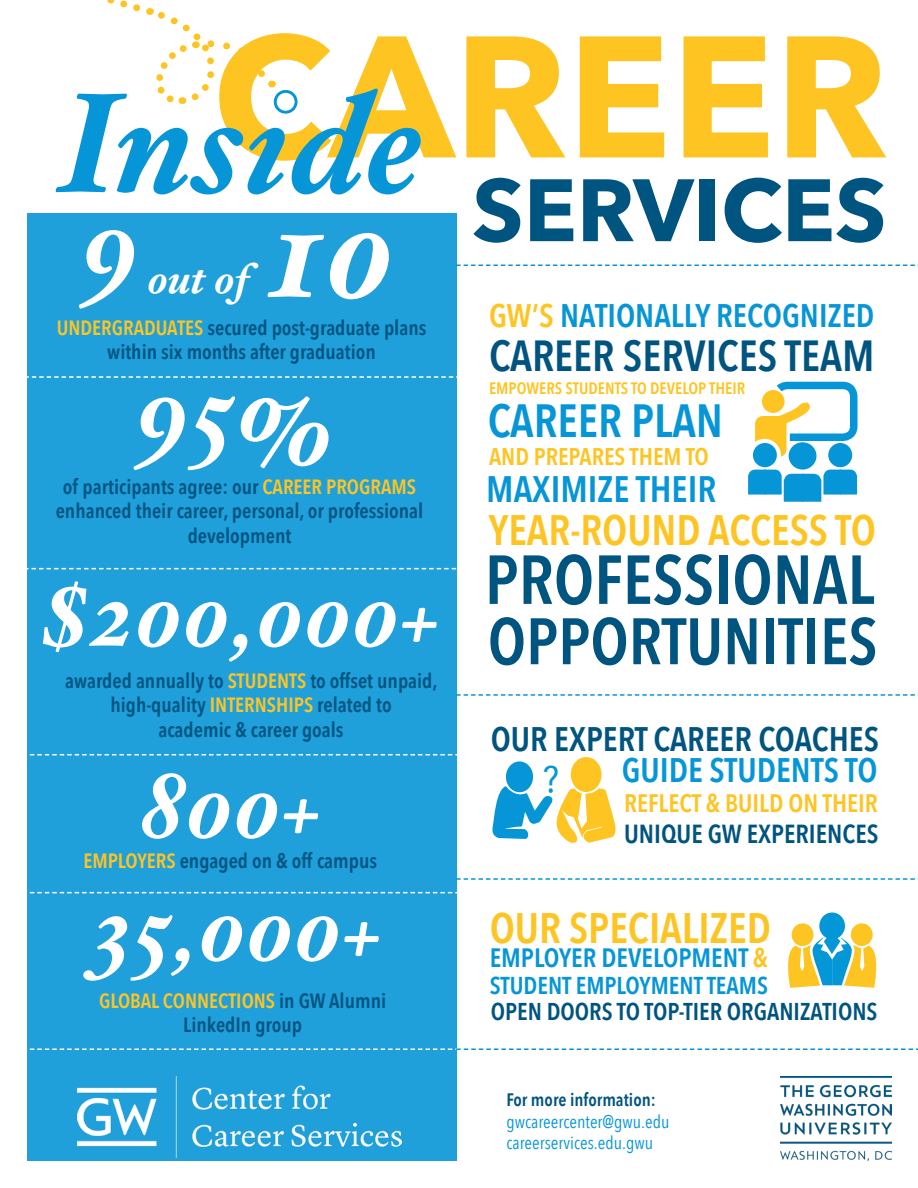
<style>
.page{position:relative;width:918px;height:1188px;background:#fff}
.page>*{position:absolute;margin:0;border:0;box-sizing:border-box;transform-origin:0 0}
.t1{font:700 171px "Avenir Next";color:#fec422}
.t2{font:141.75px "Hoefler Txt Bold Swash Ital";color:#0696d7}
.t3{font:136.35px "Hoefler Text Bold Italic Swash";color:#fff}
.t4{font:113.85px "Hoefler Text Bold Italic Swash";color:#fff}
.t5{font:105.15px "Hoefler Text Bold Italic Swash";color:#fff}
.t6{font:93.45px "Hoefler Text Bold Italic Swash";color:#fff}
.t7{font:700 87.45px "Avenir Next";color:#005480}
.t8{font:600 68.55px "Avenir Next Condensed";color:#005480}
.t9{font:600 64.95px "Avenir Next Condensed";color:#005480}
.CP_SPACING{font:600 46.5px "Avenir Next Condensed";color:#0696d7}
.t10{font:600 43.5px "Avenir Next Condensed";color:#005480}
.t11{font:600 42.6px "Avenir Next Condensed";color:#fec422}
.t12{font:41.7px "Hoefler Txt Bold Swash Ital";color:#fff}
.t13{font:38.25px "Avenir";color:#0696d7;scale:.88 1}
.t14{font:600 36.75px "Avenir Next Condensed";color:#0696d7}
.t15{font:600 34.05px "Avenir Next Condensed";color:#005480}
.t16{font:600 34.05px "Avenir Next Condensed";color:#0696d7}
.t17{font:600 32.55px "Avenir Next Condensed";color:#0696d7}
.t18{font:600 26.55px "Avenir Next Condensed";color:#0696d7}
.t19{font:600 26.1px "Avenir Next Condensed";color:#005480}
.t20{font:600 25.2px "Avenir Next Condensed";color:#fec422}
.t21{font:600 24.3px "Avenir Next Condensed";color:#005480}
.t22{font:600 24.3px "Avenir Next Condensed";color:#0696d7}
.t23{font:600 24.15px "Avenir Next Condensed";color:#fec422}
.t24{font:600 20.55px/24.8px "Avenir Next Condensed";color:#005480;text-align:center}
.t25{font:600 20.55px "Avenir Next Condensed";color:#fec422}
.t26{font:18px "Avenir Next Condensed";color:#0696d7}
.t27{font:600 18px "Avenir Next Condensed";color:#005480}
.t28{font:600 16.5px "Avenir Next Condensed";color:#fec422}
.s1{color:#fec422}
.s2{color:#005480}
</style>
<div class="page">
<div style="left:27px;top:214px;width:429px;height:947px;background:#1fa0db"></div>
<div style="left:274px;top:90px;width:24px;height:24px;border:3px solid #0696d7;border-radius:50%"></div>
<svg style="left:27px;top:376px;width:430px;height:2px"></svg>
<svg style="left:456px;top:265px;width:462px;height:1px"></svg>
<svg style="left:456px;top:694px;width:462px;height:2px"></svg>
<svg style="left:456px;top:878px;width:462px;height:2px"></svg>
<svg style="left:27px;top:568px;width:429px;height:1px"></svg>
<svg style="left:29px;top:754px;width:427px;height:1px"></svg>
<svg style="left:29px;top:892px;width:427px;height:1px"></svg>
<img style="left:77px;top:1077px;width:325px;height:80px">
<div style="left:789px;top:442px;width:27px;height:28px;background:#0696d7;border-radius:50%"></div>
<div style="left:753px;top:443px;width:24px;height:24px;background:#0696d7;border-radius:50%"></div>
<div style="left:828px;top:443px;width:24px;height:24px;background:#0696d7;border-radius:50%"></div>
<svg style="left:748px;top:470px;width:109px;height:32px"></svg>
<svg style="left:755px;top:381px;width:103px;height:76px"></svg>
<svg style="left:492px;top:757px;width:124px;height:86px"></svg>
<svg style="left:29px;top:1048px;width:889px;height:2px"></svg>
<svg style="left:107px;top:0;width:165px;height:104px"></svg>
<img style="left:781px;top:1076px;width:110px;height:84px">
<svg style="left:788px;top:912px;width:89px;height:76px"></svg>
<h1 class="t1" style="left:212px;top:-50px;width:677px">CAREER</h1>
<h3 class="t7" style="left:472px;top:135px;width:416px">SERVICES</h3>
<h2 class="t2" style="left:58px;top:55px;width:370px">Inside</h2>
<p class="t4" style="left:84px;top:177px;width:60px">9</p>
<p class="t3" style="left:269px;top:170px;width:130px">10</p>
<p class="t12" style="left:149px;top:253px;width:102px">out of</p>
<p class="t17" style="left:489px;top:287px;width:387px"><span class="s1">GW’S</span> NATIONALLY RECOGNIZED</p>
<p class="t10" style="left:489px;top:318px;width:387px">CAREER SERVICES TEAM</p>
<p class="t24" style="left:57px;top:315px;width:371px"><span class="s1">UNDERGRADUATES</span> secured post-graduate plans within six months after graduation</p>
<p class="t5" style="left:138px;top:349px;width:101px">95</p>
<p class="t5" style="left:238px;top:366px;width:100px">%</p>
<p class="t24" style="left:56px;top:474px;width:369px">of participants agree: our <span class="s1">CAREER PROGRAMS </span>enhanced their career, personal, or professional development</p>
<p class="t6" style="left:42px;top:559px;width:401px">$200,000+</p>
<p class="t24" style="left:65px;top:667px;width:374px">awarded annually to <span class="s1">STUDENTS</span> to offset unpaid, high-quality <span class="s1">INTERNSHIPS</span> related to</p>
<p class="t24" style="left:158px;top:717px;width:187px">academic &amp; career goals</p>
<p class="t6" style="left:141px;top:750px;width:183px">800+</p>
<p class="t24" style="left:83px;top:847px;width:295px"><span class="s1">EMPLOYERS</span> engaged on &amp; off campus</p>
<p class="t6" style="left:94px;top:873px;width:292px">35,000+</p>
<p class="t25" style="left:99px;top:983px;width:289px">GLOBAL CONNECTIONS <span class="s2">in GW Alumni</span></p>
<p class="t24" style="left:183px;top:1012px;width:120px">LinkedIn group</p>
<p class="t28" style="left:489px;top:374px;width:258px">EMPOWERS STUDENTS TO DEVELOP THEIR</p>
<p class="CP_SPACING" style="left:488px;top:381px;width:237px">CAREER PLAN</p>
<p class="t14" style="left:486px;top:457px;width:232px">MAXIMIZE THEIR</p>
<p class="t23" style="left:489px;top:435px;width:221px">AND PREPARES THEM TO</p>
<p class="t11" style="left:489px;top:493px;width:389px">YEAR-ROUND ACCESS TO</p>
<p class="t8" style="left:485px;top:521px;width:391px">PROFESSIONAL</p>
<p class="t9" style="left:488px;top:585px;width:391px">OPPORTUNITIES</p>
<p class="t15" style="left:491px;top:710px;width:390px">OUR EXPERT CAREER COACHES</p>
<p class="t16" style="left:622px;top:741px;width:257px">GUIDE STUDENTS TO</p>
<h3 class="t13" style="left:543px;top:749px;width:20px">?</h3>
<p class="t20" style="left:624px;top:782px;width:255px">REFLECT &amp; BUILD ON THEIR</p>
<p class="t19" style="left:624px;top:811px;width:256px">UNIQUE GW EXPERIENCES</p>
<p class="t11" style="left:490px;top:891px;width:283px">OUR SPECIALIZED</p>
<p class="t22" style="left:490px;top:965px;width:280px">STUDENT EMPLOYMENT TEAMS</p>
<p class="t18" style="left:490px;top:935px;width:280px">EMPLOYER DEVELOPMENT <span class="s1">&amp;</span></p>
<p class="t21" style="left:491px;top:991px;width:388px">OPEN DOORS TO TOP-TIER ORGANIZATIONS</p>
<p class="t27" style="left:506px;top:1084px;width:151px">For more information:</p>
<p class="t26" style="left:506px;top:1106px;width:165px">gwcareercenter@gwu.edu</p>
<p class="t26" style="left:506px;top:1127px;width:148px">careerservices.edu.gwu</p>
</div>
